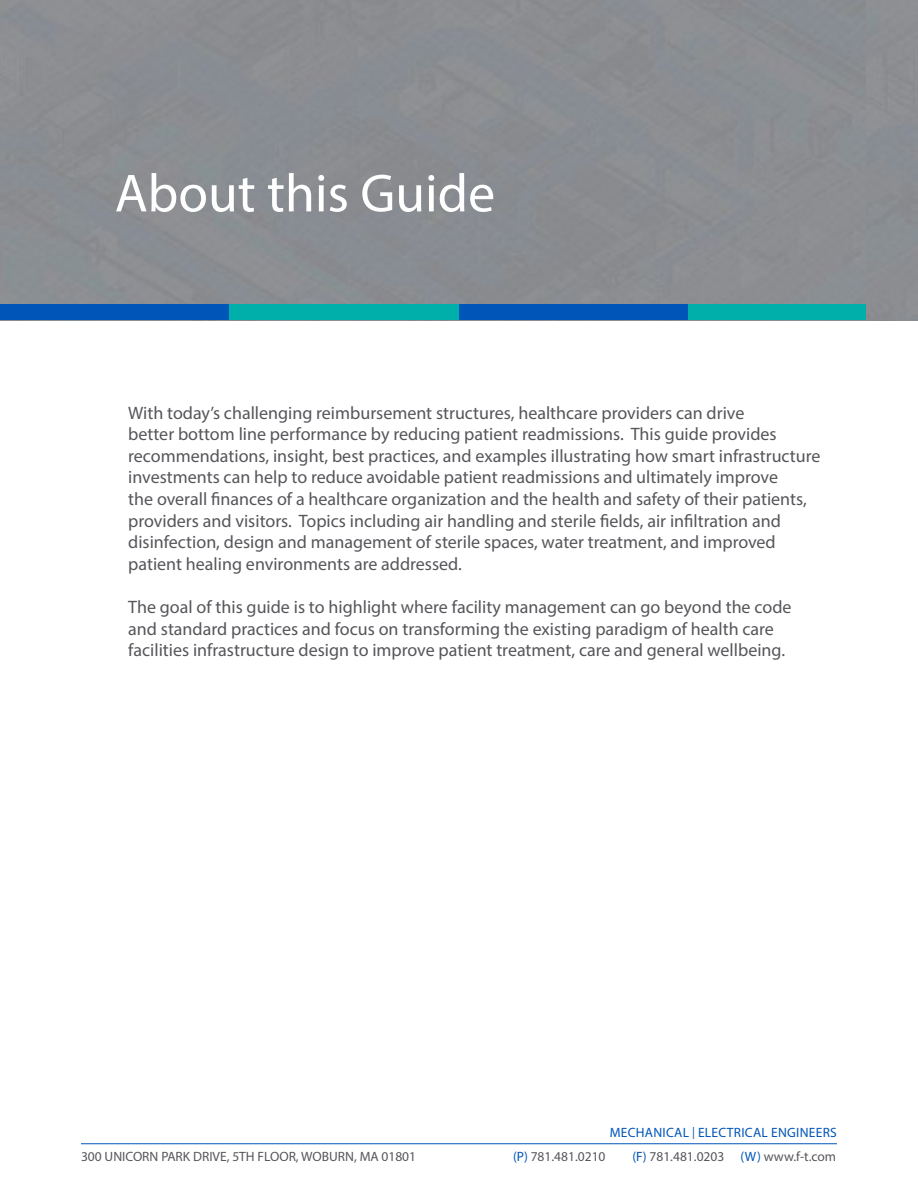
<style>
.page{position:relative;width:918px;height:1188px;background:#fff}
.page>*{position:absolute;margin:0;border:0;box-sizing:border-box;transform-origin:0 0}
.t1{font:54px "Myriad Pro";color:#fff}
.t2{font:18px/21.6px "Myriad Pro";color:#55565a}
.t3{font:13.5px "Myriad Pro";color:#55565a}
.t4{font:13.5px "Myriad Pro";letter-spacing:.02em;color:#0055b8}
.s1{font-size:12px}
.s2{color:#0055b8}
</style>
<div class="page">
<div style="left:0;top:304px;width:230px;height:16px;background:#0055b8"></div>
<div style="left:459px;top:304px;width:229px;height:16px;background:#0055b8"></div>
<hr style="left:81px;top:1143px;width:756px;height:1px;background:#0055b8">
<div style="left:230px;top:304px;width:229px;height:16px;background:#00afaa"></div>
<div style="left:688px;top:304px;width:230px;height:16px;background:#00afaa"></div>
<div style="left:867px;top:0;width:51px;height:320px;background:#8c8e92"></div>
<h1 class="t1" style="left:115px;top:160px;width:382px">About this Guide</h1>
<p class="t2" style="left:128px;top:401px;width:694px">With today’s challenging reimbursement structures, healthcare providers can drive<br>better bottom line performance by reducing patient readmissions. This guide provides recommendations, insight, best practices, and examples illustrating how smart infrastructure investments can help to reduce avoidable patient readmissions and ultimately improve<br>the overall finances of a healthcare organization and the health and safety of their patients, providers and visitors. Topics including air handling and sterile fields, air infiltration and disinfection, design and management of sterile spaces, water treatment, and improved patient healing environments are addressed.</p>
<p class="t2" style="left:128px;top:596px;width:665px">The goal of this guide is to highlight where facility management can go beyond the code and standard practices and focus on transforming the existing paradigm of health care facilities infrastructure design to improve patient treatment, care and general wellbeing.</p>
<p class="t4" style="left:610px;top:1124px;width:229px">MECHANICAL <span class="s1">|</span> ELECTRICAL ENGINEERS</p>
<p class="t3" style="left:81px;top:1148px;width:337px">300 UNICORN PARK DRIVE, 5TH FLOOR, WOBURN, MA 01801</p>
<p class="t3" style="left:513px;top:1148px;width:94px"><span class="s2">(P)</span> 781.481.0210</p>
<p class="t3" style="left:632px;top:1148px;width:205px"><span class="s2">(F)</span> 781.481.0203 <span class="s2">(W)</span> www.f-t.com</p>
</div>
